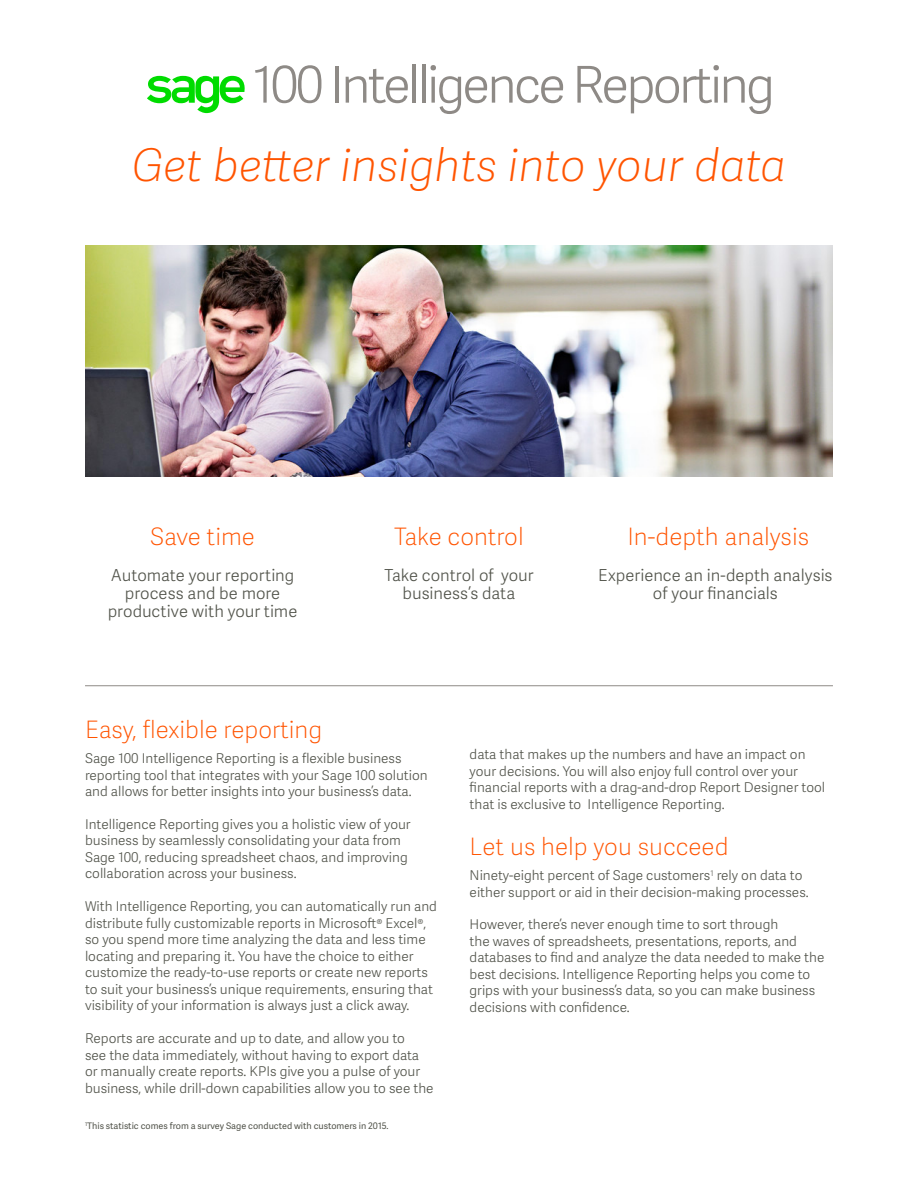
<style>
.page{position:relative;width:918px;height:1188px;background:#fff}
.page>*{position:absolute;margin:0;border:0;box-sizing:border-box;transform-origin:0 0}
.t1{font:50.7px "Adelle Sans SAGE Lt";letter-spacing:-.055em;color:#8e8a86}
.t2{font:italic 45px "Adelle Sans SAGE Th";color:#ff5400}
.t3{font:24px "Adelle Sans SAGE Th";color:#ff5400}
.t4{font:16.5px/18px "Adelle Sans SAGE Lt";color:#51534a;text-align:center}
.t5{font:13.5px/16.5px "Adelle Sans SAGE Lt";color:#51534a}
.t6{font:9px "Adelle Sans SAGE";color:#51534a}
</style>
<div class="page">
<img style="left:86px;top:246px;width:747px;height:231px">
<hr style="left:85px;top:685px;width:748px;height:1px;background:#8e8a86">
<svg style="left:147px;top:76px;width:98px;height:37px"></svg>
<h1 class="t1" style="left:253px;top:49px;width:523px">100 Intelligence Reporting</h1>
<h2 class="t2" style="left:132px;top:133px;width:655px">Get better insights into your data</h2>
<h3 class="t3" style="left:150px;top:519px;width:106px">Save time</h3>
<p class="t4" style="left:108px;top:565px;width:191px">Automate your reporting process and be more productive with your time</p>
<h3 class="t3" style="left:394px;top:519px;width:131px">Take control</h3>
<p class="t4" style="left:384px;top:565px;width:151px">Take control of your business’s data</p>
<h3 class="t3" style="left:627px;top:519px;width:183px">In-depth analysis</h3>
<p class="t4" style="left:598px;top:565px;width:236px">Experience an in-depth analysis of your financials</p>
<h3 class="t3" style="left:85px;top:712px;width:239px">Easy, flexible reporting</h3>
<p class="t5" style="left:85px;top:750px;width:344px">Sage 100 Intelligence Reporting is a flexible business reporting tool that integrates with your Sage 100 solution and allows for better insights into your business’s data.</p>
<p class="t5" style="left:85px;top:816px;width:327px">Intelligence Reporting gives you a holistic view of your business by seamlessly consolidating your data from Sage 100, reducing spreadsheet chaos, and improving collaboration across your business.</p>
<p class="t5" style="left:85px;top:898px;width:353px">With Intelligence Reporting, you can automatically run and distribute fully customizable reports in Microsoft® Excel®, so you spend more time analyzing the data and less time locating and preparing it. You have the choice to either customize the ready-to-use reports or create new reports to suit your business’s unique requirements, ensuring that visibility of your information is always just a click away.</p>
<p class="t5" style="left:85px;top:1030px;width:350px">Reports are accurate and up to date, and allow you to<br>see the data immediately, without having to export data or manually create reports. KPIs give you a pulse of your business, while drill-down capabilities allow you to see the</p>
<p class="t6" style="left:85px;top:1120px;width:305px"><sup>1</sup>This statistic comes from a survey Sage conducted with customers in 2015.</p>
<p class="t5" style="left:470px;top:746px;width:357px">data that makes up the numbers and have an impact on your decisions. You will also enjoy full control over your financial reports with a drag-and-drop Report Designer tool that is exclusive to Intelligence Reporting.</p>
<h3 class="t3" style="left:470px;top:829px;width:260px">Let us help you succeed</h3>
<p class="t5" style="left:470px;top:867px;width:341px">Ninety-eight percent of Sage customers<sup>1</sup> rely on data to either support or aid in their decision-making processes.</p>
<p class="t5" style="left:470px;top:916px;width:356px">However, there’s never enough time to sort through<br>the waves of spreadsheets, presentations, reports, and databases to find and analyze the data needed to make the best decisions. Intelligence Reporting helps you come to grips with your business’s data, so you can make business decisions with confidence.</p>
</div>
